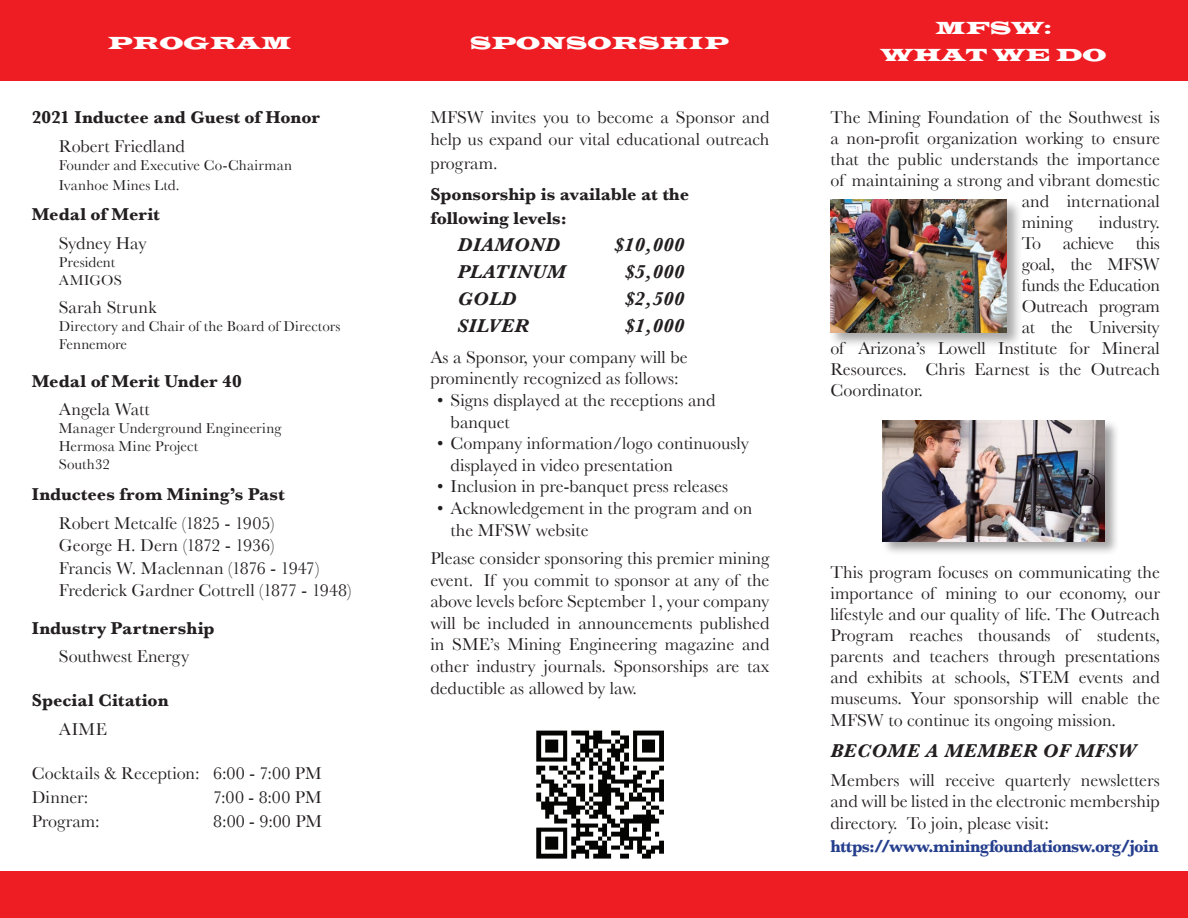
<style>
.page{position:relative;width:1188px;height:918px;background:#fff}
.page>*{position:absolute;margin:0;border:0;box-sizing:border-box;transform-origin:0 0}
.t1{font:italic 700 19.5px "Baskerville";letter-spacing:.025em;color:#231f20}
.t2{font:18px/21.6px "Baskerville";color:#231f20}
.t3{font:700 18px/24px "Baskerville";color:#231f20}
.t4{font:18px "Baskerville";letter-spacing:-.02em;color:#231f20}
.t5{font:700 18px "Baskerville";letter-spacing:-.03em;color:#253f8e;scale:.95 1}
.t6{font:18px/27px "Latin Wide";color:#fff;text-align:center}
.t7{font:15px/18px "Baskerville";letter-spacing:.01em;color:#231f20}
</style>
<div class="page">
<div style="left:0;top:0;width:1188px;height:81px;background:#ee1d23"></div>
<div style="left:0;top:872px;width:1188px;height:46px;background:#ee1d23"></div>
<img style="left:536px;top:730px;width:128px;height:129px">
<div style="left:881px;top:419px;width:239px;height:137px;background:#231f20;opacity:.4"></div>
<img style="left:882px;top:420px;width:223px;height:121px">
<div style="left:829px;top:198px;width:194px;height:151px;background:#231f20;opacity:.4"></div>
<img style="left:831px;top:200px;width:176px;height:132px">
<p class="t6" style="left:108px;top:30px;width:185px">PROGRAM</p>
<p class="t3" style="left:32px;top:106px;width:290px">2021 Inductee and Guest of Honor</p>
<p class="t2" style="left:59px;top:135px;width:128px">Robert Friedland</p>
<p class="t7" style="left:59px;top:155px;width:235px;line-height:19.8px">Founder and Executive Co-Chairman<br>Ivanhoe Mines Ltd.</p>
<p class="t3" style="left:32px;top:203px;width:130px">Medal of Merit</p>
<p class="t2" style="left:59px;top:232px;width:89px">Sydney Hay</p>
<p class="t7" style="left:59px;top:253px;width:65px">President<br>AMIGOS</p>
<p class="t2" style="left:59px;top:296px;width:99px">Sarah Strunk</p>
<p class="t7" style="left:59px;top:317px;width:283px">Directory and Chair of the Board of Directors<br>Fennemore</p>
<p class="t3" style="left:32px;top:369px;width:212px">Medal of Merit Under 40</p>
<p class="t2" style="left:59px;top:398px;width:93px">Angela Watt</p>
<p class="t7" style="left:59px;top:419px;width:224px">Manager Underground Engineering<br>Hermosa Mine Project<br>South32</p>
<p class="t3" style="left:32px;top:482px;width:254px">Inductees from Mining’s Past</p>
<p class="t2" style="left:59px;top:512px;width:294px;line-height:22.5px">Robert Metcalfe (1825 - 1905)<br>George H. Dern (1872 - 1936)<br>Francis W. Maclennan (1876 - 1947)<br>Frederick Gardner Cottrell (1877 - 1948)</p>
<p class="t3" style="left:32px;top:616px;width:184px">Industry Partnership</p>
<p class="t2" style="left:59px;top:645px;width:132px">Southwest Energy</p>
<p class="t3" style="left:32px;top:689px;width:138px">Special Citation</p>
<p class="t2" style="left:59px;top:718px;width:50px">AIME</p>
<p class="t2" style="left:32px;top:761px;width:292px;line-height:24px">Cocktails &amp; Reception: 6:00 - 7:00 PM<br>Dinner:</p>
<p class="t2" style="left:213px;top:786px;width:110px">7:00 - 8:00 PM</p>
<p class="t2" style="left:32px;top:810px;width:70px">Program:</p>
<p class="t2" style="left:213px;top:810px;width:110px">8:00 - 9:00 PM</p>
<p class="t6" style="left:470px;top:30px;width:261px">SPONSORSHIP</p>
<p class="t2" style="left:430px;top:106px;width:341px">MFSW invites you to become a Sponsor and help us expand our vital educational outreach</p>
<p class="t2" style="left:430px;top:152px;width:69px">program.</p>
<p class="t3" style="left:430px;top:182px;width:260px">Sponsorship is available at the following levels:</p>
<p class="t1" style="left:457px;top:233px;width:104px">DIAMOND</p>
<p class="t1" style="left:614px;top:233px;width:71px">$10,000</p>
<p class="t1" style="left:457px;top:260px;width:110px">PLATINUM</p>
<p class="t1" style="left:625px;top:260px;width:61px">$5,000</p>
<p class="t1" style="left:457px;top:287px;width:60px">GOLD</p>
<p class="t1" style="left:625px;top:287px;width:61px">$2,500</p>
<p class="t1" style="left:457px;top:314px;width:73px">SILVER</p>
<p class="t1" style="left:625px;top:314px;width:61px">$1,000</p>
<p class="t2" style="left:430px;top:346px;width:259px">As a Sponsor, your company will be prominently recognized as follows:</p>
<p class="t2" style="left:451px;top:389px;width:266px;text-indent:-14px">• Signs displayed at the receptions and banquet</p>
<p class="t2" style="left:451px;top:432px;width:300px;text-indent:-14px">• Company information/logo continuously displayed in video presentation</p>
<p class="t2" style="left:437px;top:476px;width:292px">• Inclusion in pre-banquet press releases</p>
<p class="t2" style="left:451px;top:497px;width:303px;text-indent:-14px">• Acknowledgement in the program and on the MFSW website</p>
<p class="t2" style="left:430px;top:547px;width:341px;text-align:justify">Please consider sponsoring this premier mining event. If you commit to sponsor at any of the above levels before September 1, your company will be included in announcements published in SME’s Mining Engineering magazine and other industry journals. Sponsorships are tax deductible as allowed by law.</p>
<p class="t6" style="left:881px;top:15px;width:227px">MFSW:<br>WHAT WE DO</p>
<p class="t2" style="left:831px;top:107px;width:331px">The Mining Foundation of the Southwest is</p>
<p class="t2" style="left:831px;top:128px;width:331px">a non-profit organization working to ensure</p>
<p class="t2" style="left:831px;top:149px;width:331px">that the public understands the importance</p>
<p class="t2" style="left:831px;top:170px;width:331px">of maintaining a strong and vibrant domestic</p>
<p class="t2" style="left:1022px;top:191px;width:140px">and international</p>
<p class="t2" style="left:1022px;top:212px;width:52px">mining</p>
<p class="t2" style="left:1099px;top:212px;width:63px">industry.</p>
<p class="t4" style="left:1022px;top:233px;width:140px">To achieve this</p>
<p class="t4" style="left:1022px;top:254px;width:140px">goal, the MFSW</p>
<p class="t4" style="left:1022px;top:275px;width:140px">funds the Education</p>
<p class="t4" style="left:1022px;top:296px;width:140px">Outreach program</p>
<p class="t4" style="left:1022px;top:317px;width:140px">at the University</p>
<p class="t2" style="left:831px;top:338px;width:331px">of Arizona’s Lowell Institute for Mineral</p>
<p class="t2" style="left:831px;top:359px;width:331px">Resources. Chris Earnest is the Outreach</p>
<p class="t2" style="left:831px;top:380px;width:94px">Coordinator.</p>
<p class="t2" style="left:831px;top:561px;width:331px;line-height:21.1px;text-align:justify">This program focuses on communicating the importance of mining to our economy, our lifestyle and our quality of life. The Outreach Program reaches thousands of students, parents and teachers through presentations and exhibits at schools, STEM events and museums. Your sponsorship will enable the MFSW to continue its ongoing mission.</p>
<p class="t1" style="left:831px;top:740px;width:307px">BECOME A MEMBER OF MFSW</p>
<p class="t2" style="left:831px;top:769px;width:331px;text-align:justify">Members will receive quarterly newsletters and will be listed in the electronic membership directory. To join, please visit:</p>
<p class="t5" style="left:831px;top:835px;width:347px">https://www.miningfoundationsw.org/join</p>
</div>
